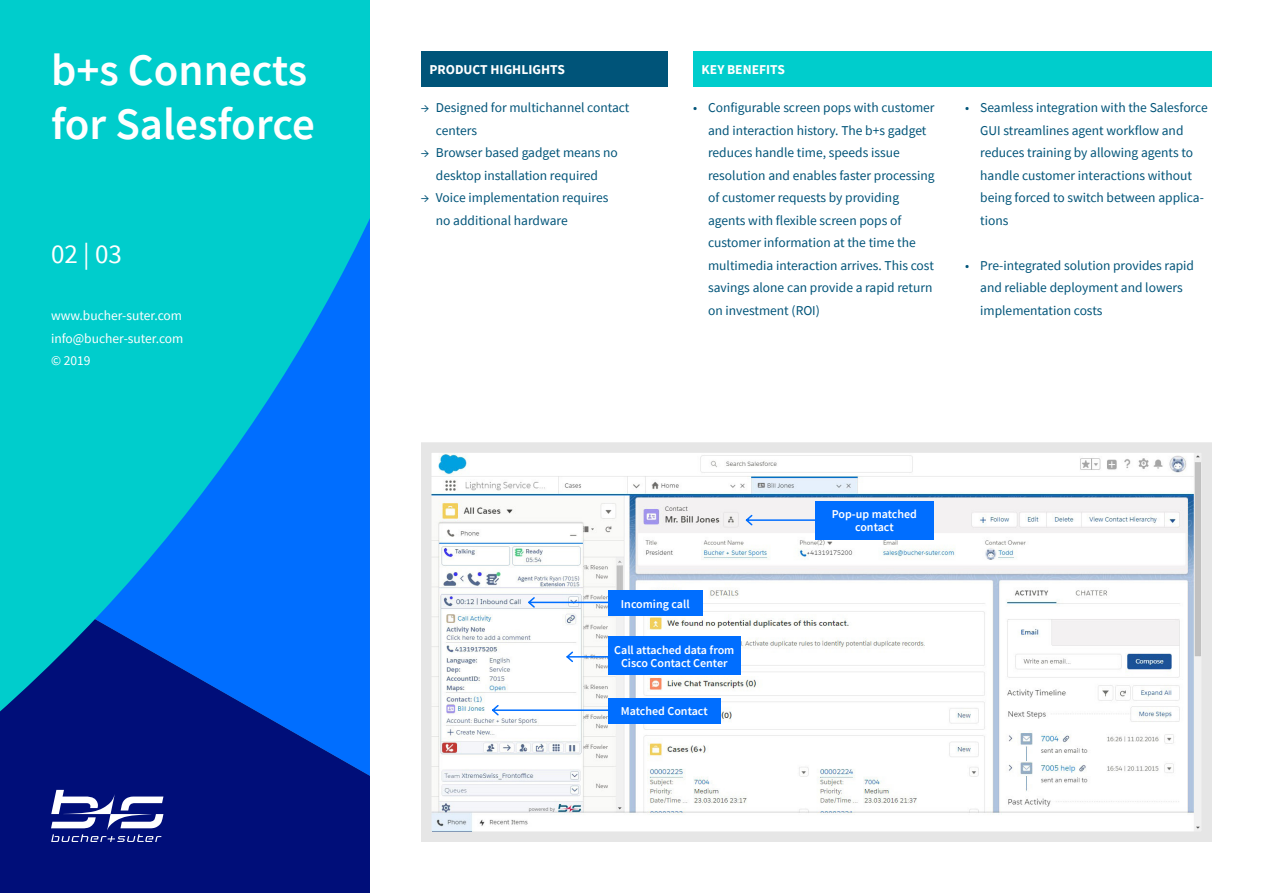
<style>
.page{position:relative;width:1263px;height:893px;background:#fff}
.page>*{position:absolute;margin:0;border:0;box-sizing:border-box;transform-origin:0 0}
.SUB_HEADLINE{font:600 45px/54px "Source Sans Pro";color:#fff}
.PAGINA{font:27px "Source Sans Pro";color:#fff}
.BOX_LAUFTEXT{font:13.5px/22.5px "Source Sans Pro";color:#005479}
.LEGENDE_FOOTER{font:13.5px/22.5px "Source Sans Pro";color:#fff}
.BOX_HEADLINE{font:700 13.5px "Source Sans Pro";color:#fff}
.CALLOUT{font:600 12px/13.5px "Source Sans Pro";color:#fff;text-align:center}
</style>
<div class="page">
<img style="left:432px;top:453px;width:769px;height:378px">
<div style="left:421px;top:442px;width:791px;height:400px;border:10px solid #e6e6e6"></div>
<svg style="left:0;top:0;width:370px;height:893px;background:#008fc5"></svg>
<svg style="left:51px;top:790px;width:112px;height:52px"></svg>
<div style="left:421px;top:51px;width:247px;height:35px;background:#005479"></div>
<div style="left:693px;top:51px;width:519px;height:35px;background:#00cdcc"></div>
<div style="left:815px;top:501px;width:118px;height:38px;background:#006eff"></div>
<div style="left:608px;top:637px;width:132px;height:38px;background:#006eff"></div>
<div style="left:608px;top:590px;width:94px;height:26px;background:#006eff"></div>
<div style="left:608px;top:698px;width:112px;height:26px;background:#006eff"></div>
<svg style="left:744px;top:513px;width:71px;height:14px"></svg>
<svg style="left:527px;top:596px;width:81px;height:13px"></svg>
<svg style="left:565px;top:650px;width:43px;height:13px"></svg>
<svg style="left:490px;top:703px;width:118px;height:14px"></svg>
<p class="SUB_HEADLINE" style="left:51px;top:42px;width:265px">b+s Connects for Salesforce</p>
<p class="PAGINA" style="left:51px;top:236px;width:72px">02 | 03</p>
<p class="LEGENDE_FOOTER" style="left:51px;top:305px;width:134px">www.bucher-suter.com info@bucher-suter.com</p>
<p class="LEGENDE_FOOTER" style="left:51px;top:350px;width:41px">© 2019</p>
<p class="BOX_HEADLINE" style="left:429px;top:60px;width:137px">PRODUCT HIGHLIGHTS</p>
<p class="BOX_HEADLINE" style="left:702px;top:60px;width:85px">KEY BENEFITS</p>
<p class="BOX_LAUFTEXT" style="left:436px;top:97px;width:195px;text-indent:-15px">→ Designed for multichannel contact centers</p>
<p class="BOX_LAUFTEXT" style="left:421px;top:142px;width:198px">→ Browser based gadget means no</p>
<p class="BOX_LAUFTEXT" style="left:436px;top:164px;width:164px">desktop installation required</p>
<p class="BOX_LAUFTEXT" style="left:421px;top:187px;width:189px">→ Voice implementation requires</p>
<p class="BOX_LAUFTEXT" style="left:436px;top:209px;width:133px">no additional hardware</p>
<p class="BOX_LAUFTEXT" style="left:708px;top:97px;width:228px;text-indent:-15px">• Configurable screen pops with customer and interaction history. The b+s gadget reduces handle time, speeds issue resolution and enables faster processing of customer requests by providing agents with flexible screen pops of customer information at the time the multimedia interaction arrives. This cost savings alone can provide a rapid return on investment (ROI)</p>
<p class="BOX_LAUFTEXT" style="left:980px;top:97px;width:229px;text-indent:-15px">• Seamless integration with the Salesforce GUI streamlines agent workflow and reduces training by allowing agents to handle customer interactions without being forced to switch between applica&shy;tions</p>
<p class="BOX_LAUFTEXT" style="left:980px;top:254px;width:215px;text-indent:-15px">• Pre-integrated solution provides rapid and reliable deployment and lowers implementation costs</p>
<p class="CALLOUT" style="left:621px;top:597px;width:70px">Incoming call</p>
<p class="CALLOUT" style="left:614px;top:643px;width:122px">Call attached data from<br>Cisco Contact Center</p>
<p class="CALLOUT" style="left:621px;top:704px;width:88px">Matched Contact</p>
<p class="CALLOUT" style="left:832px;top:507px;width:87px">Pop-up matched contact</p>
</div>
